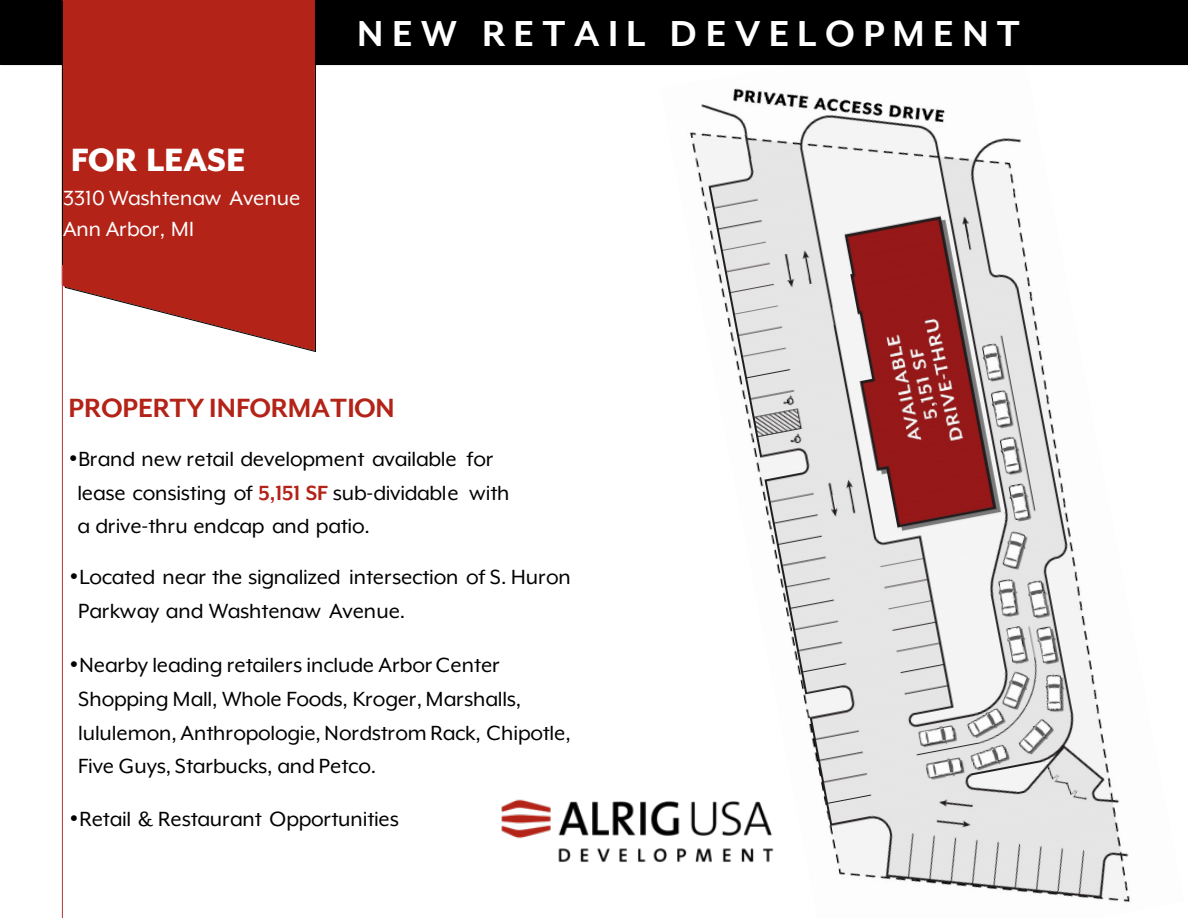
<style>
.page{position:relative;width:1188px;height:918px;background:#fff}
.page>*{position:absolute;margin:0;border:0;box-sizing:border-box;transform-origin:0 0}
.t1{font:700 41.7px "Mr Eaves XL Mod OT";color:#fff}
.t2{font:800 37.2px "Mr Eaves XL Mod OT";color:#fff}
.t3{font:700 30.3px "Mr Eaves XL Mod OT";letter-spacing:-.01em;color:#b32318}
.t4{font:23.7px/33.8px "Mr Eaves XL Mod OT";letter-spacing:-.01em;color:#000}
.t5{font:23.7px "Mr Eaves XL Mod OT";color:#fff}
.s1{font-family:"Poppins"}
.s2{font-weight:700;color:#b32318}
</style>
<div class="page">
<img style="left:690px;top:65px;width:495px;height:838px">
<div style="left:0;top:0;width:1188px;height:65px;background:#000"></div>
<svg style="left:64px;top:0;width:252px;height:352px;background:#b9372d"></svg>
<hr style="left:62px;top:1px;width:1px;height:284px;background:#000">
<img style="left:330px;top:0;width:721px;height:86px">
<img style="left:501px;top:792px;width:280px;height:71px">
<hr style="left:62px;top:265px;width:1px;height:653px;background:#be4b48">
<h2 class="t2" style="left:71px;top:139px;width:176px">FOR LEASE</h2>
<p class="t5" style="left:63px;top:185px;width:239px">3310 Washtenaw Avenue</p>
<p class="t5" style="left:63px;top:216px;width:132px">Ann Arbor, MI</p>
<p class="t1" style="left:357px;top:10px;width:664px">N E W R E T A I L D E V E L O P M E N T</p>
<p class="t3" style="left:68px;top:391px;width:328px">PROPERTY INFORMATION</p>
<p class="t4" style="left:77px;top:443px;width:433px;line-height:33.2px;text-indent:-9px"><span class="s1">•</span>Brand new retail development available for lease consisting of <span class="s2">5,151 SF</span> sub-dividable with a drive-thru endcap and patio.</p>
<p class="t4" style="left:78px;top:560px;width:494px;text-indent:-9px"><span class="s1">•</span>Located near the signalized intersection of S. Huron<br>Parkway and Washtenaw Avenue.</p>
<p class="t4" style="left:78px;top:648px;width:494px;text-indent:-9px"><span class="s1">•</span>Nearby leading retailers include Arbor Center Shopping Mall, Whole Foods, Kroger, Marshalls, lululemon, Anthropologie, Nordstrom Rack, Chipotle, Five Guys, Starbucks, and Petco.</p>
<p class="t4" style="left:69px;top:802px;width:331px"><span class="s1">•</span>Retail &amp; Restaurant Opportunities</p>
</div>
